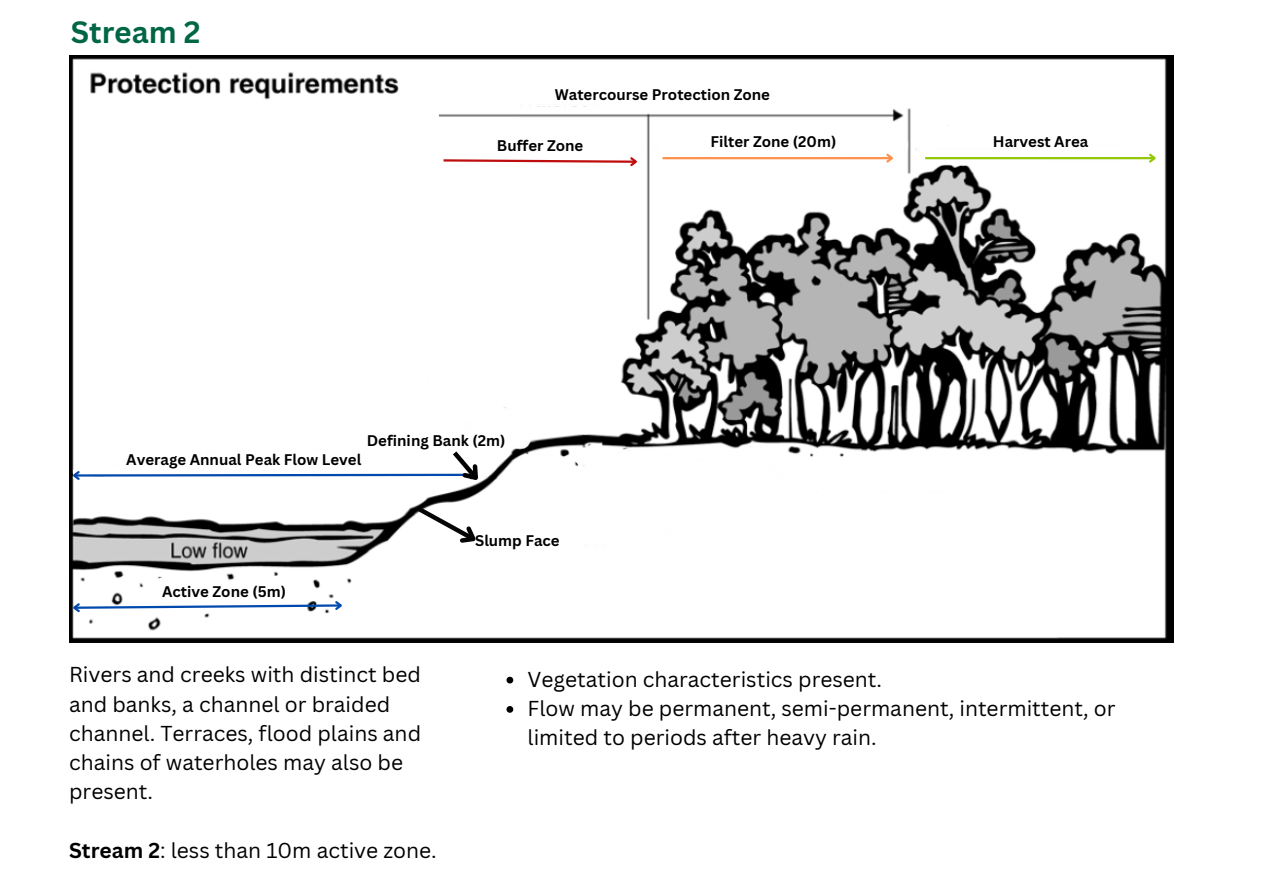
<style>
.page{position:relative;width:1263px;height:894px;background:#fff}
.page>*{position:absolute;margin:0;border:0;box-sizing:border-box;transform-origin:0 0}
.t1{font:700 30px "Canva Sans";color:#006646}
.t2{font:21px/29.2px "Canva Sans";color:#000}
.t3{font:700 15px "Canva Sans";color:#000}
.s1{font-weight:700}
</style>
<div class="page">
<img style="left:69px;top:55px;width:1105px;height:587px">
<img style="left:151px;top:578px;width:127px;height:20px">
<img style="left:270px;top:131px;width:864px;height:458px">
<svg style="left:70px;top:598px;width:275px;height:16px"></svg>
<img style="left:86px;top:444px;width:338px;height:2px">
<hr style="left:662px;top:157px;width:230px;height:2px;background:#ff914d">
<svg style="left:884px;top:155px;width:12px;height:10px"></svg>
<hr style="left:925px;top:157px;width:229px;height:2px;background:#93c808">
<svg style="left:1147px;top:152px;width:11px;height:13px"></svg>
<img style="left:640px;top:118px;width:453px;height:37px">
<svg style="left:70px;top:446px;width:421px;height:46px"></svg>
<svg style="left:413px;top:503px;width:73px;height:51px"></svg>
<img style="left:503px;top:86px;width:302px;height:26px">
<svg style="left:157px;top:102px;width:483px;height:66px"></svg>
<svg style="left:506px;top:676px;width:7px;height:7px"></svg>
<svg style="left:506px;top:706px;width:7px;height:6px"></svg>
<p class="t1" style="left:71px;top:11px;width:131px">Stream 2</p>
<p class="t3" style="left:555px;top:84px;width:217px">Watercourse Protection Zone</p>
<p class="t3" style="left:497px;top:134px;width:88px">Buffer Zone</p>
<p class="t3" style="left:710px;top:131px;width:127px">Filter Zone (20m)</p>
<p class="t3" style="left:993px;top:131px;width:97px">Harvest Area</p>
<p class="t3" style="left:367px;top:430px;width:140px">Defining Bank (2m)</p>
<p class="t3" style="left:126px;top:448px;width:237px">Average Annual Peak Flow Level</p>
<p class="t3" style="left:162px;top:580px;width:125px">Active Zone (5m)</p>
<p class="t2" style="left:69px;top:659px;width:354px">Rivers and creeks with distinct bed and banks, a channel or braided channel. Terraces, flood plains and chains of waterholes may also be present.</p>
<p class="t2" style="left:69px;top:834px;width:369px"><span class="s1">Stream 2</span>: less than 10m active zone.</p>
<p class="t3" style="left:475px;top:529px;width:86px">Slump Face</p>
<p class="t2" style="left:528px;top:664px;width:356px">Vegetation characteristics present.</p>
<p class="t2" style="left:528px;top:693px;width:589px">Flow may be permanent, semi-permanent, intermittent, or limited to periods after heavy rain.</p>
</div>
